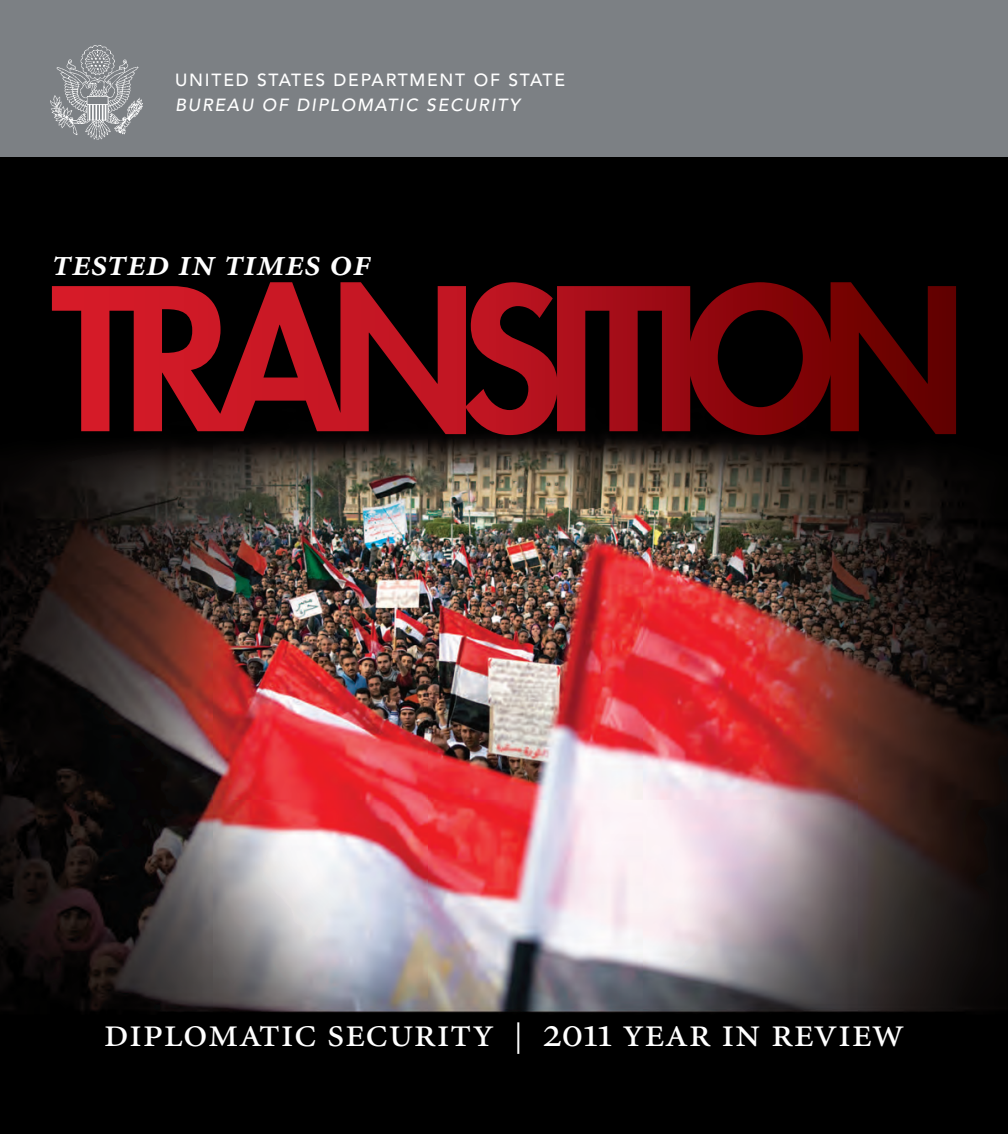
<style>
.page{position:relative;width:1008px;height:1134px;background:#fff}
.page>*{position:absolute;margin:0;border:0;box-sizing:border-box;transform-origin:0 0}
.t1{font:43.75px "Minion Exp";color:#fff}
.t2{font:italic 600 40.25px "Minion Exp";color:#fff}
.COVER_-_Dept_of_Stat{font:500 17.5px "Avenir";letter-spacing:.1em;color:#fff}
.t3{font:italic 500 17.5px "Avenir";letter-spacing:.1em;color:#fff}
.s1{font-family:"Minion";font-size:31.5px}
</style>
<div class="page">
<img style="left:0;top:156px;width:1008px;height:978px">
<svg style="left:52px;top:282px;width:904px;height:153px;background:#5f080d"></svg>
<div style="left:0;top:0;width:1008px;height:156px;background:#7c8084"></div>
<img style="left:50px;top:45px;width:93px;height:95px">
<p class="COVER_-_Dept_of_Stat" style="left:175px;top:70px;width:391px">UNITED STATES DEPARTMENT OF STATE</p>
<p class="t3" style="left:175px;top:95px;width:346px">BUREAU OF DIPLOMATIC SECURITY</p>
<p class="t2" style="left:52px;top:247px;width:320px">tested in times of</p>
<p class="t1" style="left:103px;top:1015px;width:803px">diplomatic security <span class="s1">|</span> 2011 year in review</p>
</div>
